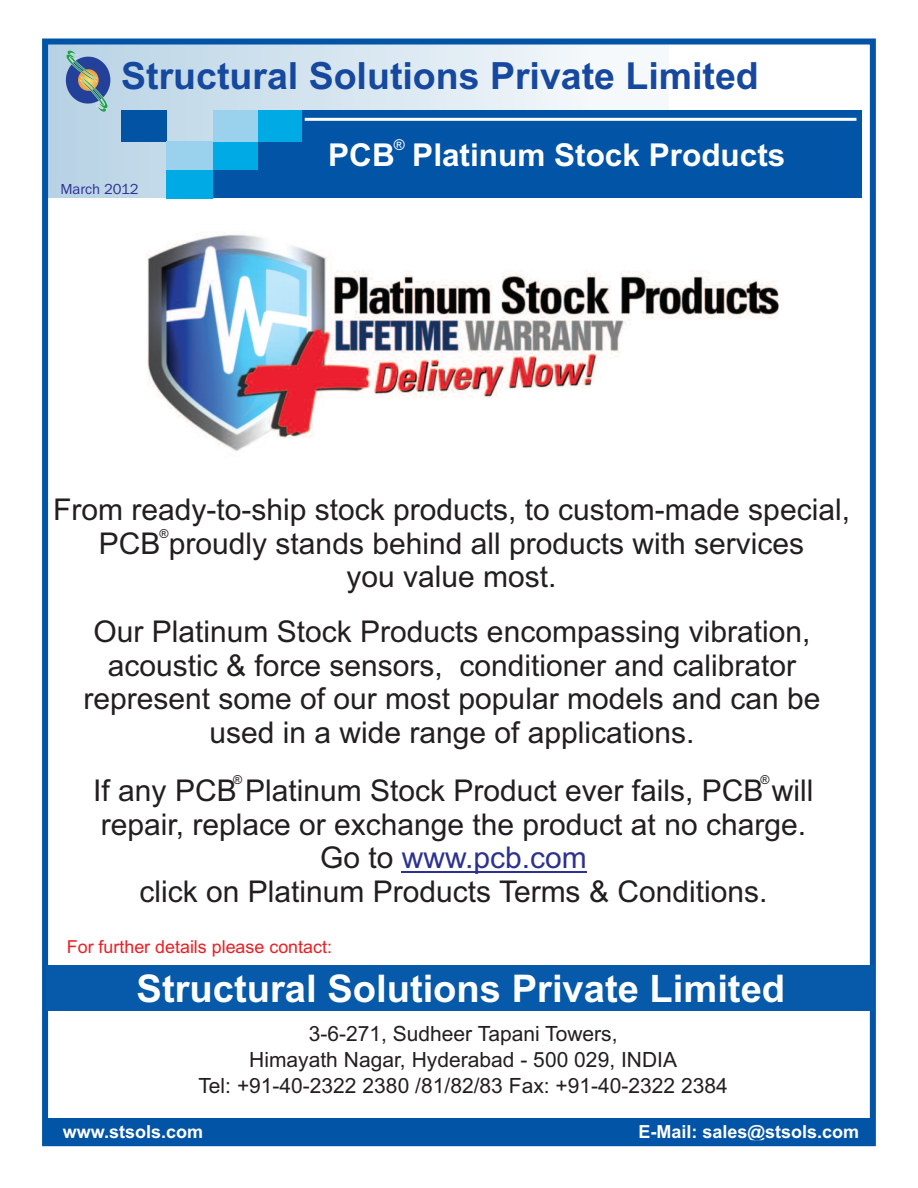
<style>
.page{position:relative;width:918px;height:1188px;background:#fff}
.page>*{position:absolute;margin:0;border:0;box-sizing:border-box;transform-origin:0 0}
.t1{font:700 38.1px "Arial";color:#fff}
.t2{font:700 37.5px "Arial";color:#15489e}
.t3{font:700 31.5px "Arial";color:#fff}
.t4{font:30px/33.5px "Arial";color:#231f20;text-align:center}
.t5{font:21px/26.2px "Arial";color:#231f20;text-align:center}
.t6{font:700 18px "Arial";color:#fff}
.t7{font:17.85px "Arial";color:#ee1d23}
.t8{font:15px "Franklin Gothic";color:#2e3092}
.t9{font:14.85px "Arial";color:#fff}
.t10{font:12.3px "Arial";color:#231f20}
.s1{color:#2d3291}
</style>
<div class="page">
<div style="left:43px;top:1118px;width:832px;height:24px;background:#0154a6"></div>
<div style="left:48px;top:44px;width:621px;height:154px;background:linear-gradient(to right,#b7d2e5,#f1f6fa)"></div>
<div style="left:213px;top:111px;width:649px;height:87px;background:#0154a6"></div>
<div style="left:213px;top:142px;width:44px;height:28px;background:#00aae4"></div>
<div style="left:121px;top:111px;width:46px;height:31px;background:#0353a5"></div>
<svg style="left:66px;top:50px;width:44px;height:62px;background:#738eaa"></svg>
<svg style="left:304px;top:117px;width:553px;height:4px;background:#bfd3e8"></svg>
<div style="left:257px;top:111px;width:45px;height:31px;background:#00aae4"></div>
<div style="left:166px;top:142px;width:47px;height:31px;background:#9ad1ed"></div>
<div style="left:213px;top:110px;width:44px;height:32px;background:#9ad1ed"></div>
<div style="left:166px;top:170px;width:47px;height:28px;background:#00aae4"></div>
<div style="left:42px;top:39px;width:834px;height:1107px;border:6px solid #0154a6"></div>
<hr style="left:402px;top:871px;width:185px;height:1px;background:#2d3291">
<img style="left:146px;top:234px;width:634px;height:218px">
<div style="left:46px;top:965px;width:828px;height:45px;background:#0759a9"></div>
<p class="t2" style="left:121px;top:62px;width:639px">Structural Solutions Private Limited</p>
<p class="t8" style="left:60px;top:183px;width:80px">March 2012</p>
<p class="t9" style="left:394px;top:139px;width:12px">®</p>
<p class="t3" style="left:328px;top:143px;width:459px">PCB Platinum Stock Products</p>
<p class="t4" style="left:53px;top:496px;width:798px">From ready-to-ship stock products, to custom-made special,<br>PCB proudly stands behind all products with services<br>you value most.</p>
<p class="t4" style="left:83px;top:618px;width:739px">Our Platinum Stock Products encompassing vibration, acoustic &amp; force sensors, conditioner and calibrator represent some of our most popular models and can be used in a wide range of applications.</p>
<p class="t4" style="left:93px;top:777px;width:722px">If any PCB Platinum Stock Product ever fails, PCB will repair, replace or exchange the product at no charge.<br>Go to <span class="s1">www.pcb.com<br></span>click on Platinum Products Terms &amp; Conditions.</p>
<p class="t10" style="left:159px;top:529px;width:11px">®</p>
<p class="t10" style="left:233px;top:775px;width:11px">®</p>
<p class="t10" style="left:760px;top:775px;width:11px">®</p>
<p class="t7" style="left:67px;top:940px;width:267px">For further details please contact:</p>
<p class="t1" style="left:137px;top:974px;width:650px">Structural Solutions Private Limited</p>
<p class="t5" style="left:198px;top:1022px;width:531px">3-6-271, Sudheer Tapani Towers,<br>Himayath Nagar, Hyderabad - 500 029, INDIA<br>Tel: +91-40-2322 2380 /81/82/83 Fax: +91-40-2322 2384</p>
<p class="t6" style="left:63px;top:1124px;width:142px">www.stsols.com</p>
<p class="t6" style="left:638px;top:1124px;width:222px">E-Mail: sales@stsols.com</p>
</div>
